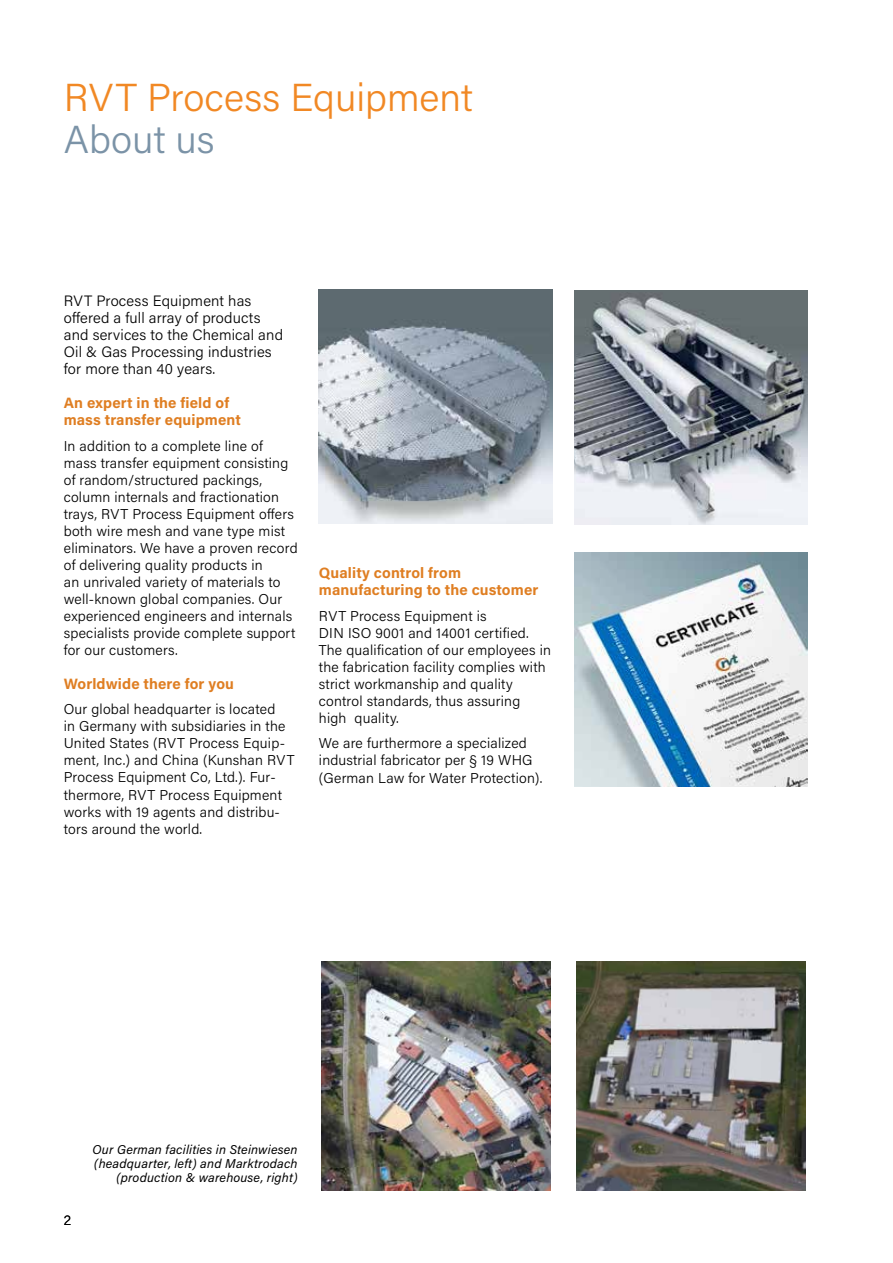
<style>
.page{position:relative;width:893px;height:1263px;background:#fff}
.page>*{position:absolute;margin:0;border:0;box-sizing:border-box;transform-origin:0 0}
.t1{font:300 39px "Acumin Pro";color:#f18824}
.t2{font:300 39px "Acumin Pro";color:#7b93a7}
.t3{font:300 15px/17px "Acumin Pro";letter-spacing:.01em;color:#000}
.t4{font:700 15px/17px "Acumin Pro";letter-spacing:.01em;color:#df7e22}
.t5{font:300 14.25px/17px "Acumin Pro";letter-spacing:.015em;color:#000}
.t6{font:italic 12.75px/14.2px "Acumin Pro";letter-spacing:.015em;color:#000;text-align:right}
</style>
<div class="page">
<img style="left:576px;top:961px;width:230px;height:230px">
<img style="left:321px;top:961px;width:230px;height:230px">
<img style="left:319px;top:289px;width:234px;height:234px">
<img style="left:574px;top:290px;width:234px;height:234px">
<img style="left:574px;top:553px;width:234px;height:234px">
<h1 class="t1" style="left:64px;top:70px;width:411px">RVT Process Equipment</h1>
<h1 class="t2" style="left:64px;top:113px;width:152px">About us</h1>
<p class="t3" style="left:64px;top:292px;width:221px">RVT Process Equipment has offered a full array of products and services to the Chemical and<br>Oil &amp; Gas Processing industries for more than 40 years.</p>
<p class="t4" style="left:64px;top:394px;width:179px">An expert in the field of mass transfer equipment</p>
<p class="t5" style="left:64px;top:437px;width:235px">In addition to a complete line of mass transfer equipment consisting of random/structured packings, column internals and fractionation trays, RVT Process Equipment offers both wire mesh and vane type mist eliminators. We have a proven record of delivering quality products in<br>an unrivaled variety of materials to well-known global companies. Our experienced engineers and internals specialists provide complete support for our customers.</p>
<p class="t4" style="left:64px;top:674px;width:172px">Worldwide there for you</p>
<p class="t5" style="left:64px;top:700px;width:232px">Our global headquarter is located<br>in Germany with subsidiaries in the<br>United States (RVT Process Equip&shy;ment, Inc.) and China (Kunshan RVT<br>Process Equipment Co, Ltd.). Fur&shy;thermore, RVT Process Equipment works with 19 agents and distribu&shy;tors around the world.</p>
<p class="t4" style="left:319px;top:564px;width:221px">Quality control from manufacturing to the customer</p>
<p class="t5" style="left:319px;top:607px;width:234px">RVT Process Equipment is<br>DIN ISO 9001 and 14001 certified.<br>The qualification of our employees in the fabrication facility complies with strict workmanship and quality control standards, thus assuring high quality.</p>
<p class="t5" style="left:319px;top:734px;width:225px">We are furthermore a specialized industrial fabricator per § 19 WHG (German Law for Water Protection).</p>
<p class="t5" style="left:64px;top:1211px;width:9px">2</p>
<p class="t6" style="left:93px;top:1142px;width:207px">Our German facilities in Steinwiesen (headquarter, left) and Marktrodach (production &amp; warehouse, right)</p>
</div>
